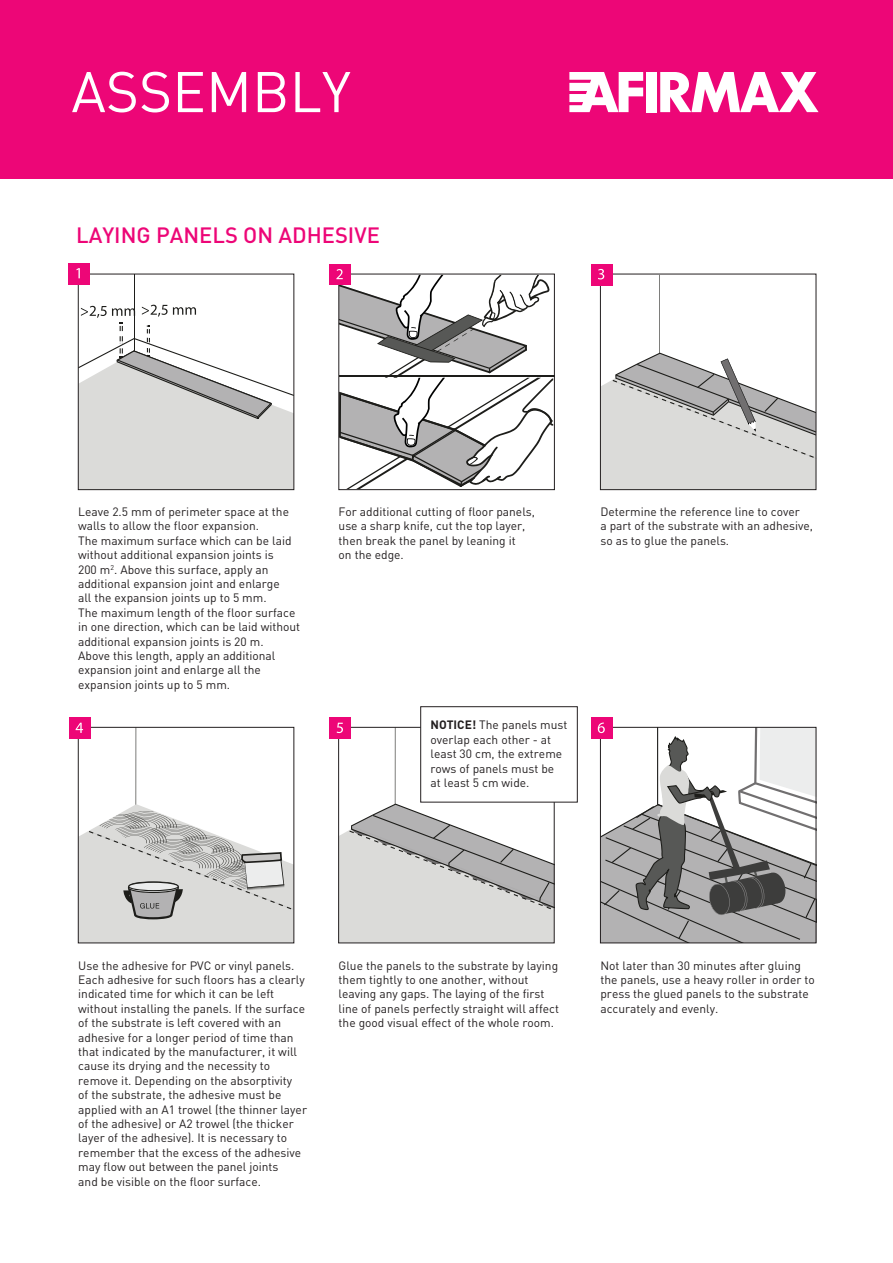
<style>
.page{position:relative;width:893px;height:1263px;background:#fff}
.page>*{position:absolute;margin:0;border:0;box-sizing:border-box;transform-origin:0 0}
.t1{font:56.4px "DIN Pro";color:#fff}
.t2{font:500 21.9px "DIN Pro";color:#ed0677}
.t3{font:12px/14.4px "DIN Pro";color:#231f20}
.s1{font-weight:700}
</style>
<div class="page">
<hr style="left:136px;top:727px;width:1px;height:79px;background:#1d1d1a">
<svg style="left:80px;top:804px;width:212px;height:137px"></svg>
<div style="left:78px;top:727px;width:216px;height:216px;border:1px solid #231f20"></div>
<hr style="left:395px;top:727px;width:1px;height:79px;background:#1d1d1a">
<svg style="left:340px;top:803px;width:213px;height:138px"></svg>
<div style="left:338px;top:727px;width:217px;height:216px;border:1px solid #231f20"></div>
<hr style="left:659px;top:275px;width:1px;height:80px;background:#1d1d1a">
<svg style="left:602px;top:353px;width:212px;height:135px"></svg>
<div style="left:600px;top:274px;width:216px;height:216px;border:1px solid #231f20"></div>
<hr style="left:134px;top:274px;width:1px;height:80px;background:#1d1d1a">
<svg style="left:80px;top:305px;width:212px;height:183px"></svg>
<div style="left:78px;top:274px;width:216px;height:216px;border:1px solid #231f20"></div>
<div style="left:69px;top:263px;width:21px;height:21px;background:#ed0677"></div>
<svg style="left:76px;top:268px;width:4px;height:10px"></svg>
<div style="left:330px;top:264px;width:21px;height:21px;background:#ed0677"></div>
<svg style="left:336px;top:269px;width:217px;height:220px"></svg>
<div style="left:591px;top:264px;width:21px;height:21px;background:#ed0677"></div>
<svg style="left:598px;top:269px;width:6px;height:10px"></svg>
<div style="left:69px;top:718px;width:21px;height:21px;background:#ed0677"></div>
<svg style="left:76px;top:723px;width:7px;height:10px"></svg>
<div style="left:330px;top:718px;width:21px;height:21px;background:#ed0677"></div>
<svg style="left:337px;top:723px;width:6px;height:10px"></svg>
<div style="left:591px;top:718px;width:21px;height:21px;background:#ed0677"></div>
<svg style="left:598px;top:722px;width:218px;height:221px"></svg>
<div style="left:420px;top:706px;width:158px;height:96px;background:#fff;border:1px solid #231f20"></div>
<div style="left:0;top:0;width:893px;height:179px;background:#ed0677"></div>
<div style="left:646px;top:72px;width:10px;height:40px;background:#fff"></div>
<svg style="left:660px;top:72px;width:159px;height:40px"></svg>
<svg style="left:569px;top:72px;width:74px;height:40px"></svg>
<h1 class="t1" style="left:71px;top:47px;width:281px">ASSEMBLY</h1>
<h2 class="t2" style="left:76px;top:220px;width:305px">LAYING PANELS ON ADHESIVE</h2>
<p class="t3" style="left:78px;top:503px;width:224px">Leave 2.5 mm of perimeter space at the walls to allow the floor expansion.<br>The maximum surface which can be laid without additional expansion joints is<br>200 m<sup>2</sup>. Above this surface, apply an additional expansion joint and enlarge<br>all the expansion joints up to 5 mm.<br>The maximum length of the floor surface in one direction, which can be laid without additional expansion joints is 20 m.<br>Above this length, apply an additional expansion joint and enlarge all the expansion joints up to 5 mm.</p>
<p class="t3" style="left:339px;top:503px;width:198px">For additional cutting of floor panels, use a sharp knife, cut the top layer, then break the panel by leaning it<br>on the edge.</p>
<p class="t3" style="left:600px;top:503px;width:214px">Determine the reference line to cover<br>a part of the substrate with an adhesive, so as to glue the panels.</p>
<p class="t3" style="left:431px;top:717px;width:138px"><span class="s1">NOTICE!</span> The panels must overlap each other - at least 30 cm, the extreme rows of panels must be at least 5 cm wide.</p>
<p class="t3" style="left:78px;top:957px;width:230px">Use the adhesive for PVC or vinyl panels.<br>Each adhesive for such floors has a clearly indicated time for which it can be left without installing the panels. If the surface of the substrate is left covered with an adhesive for a longer period of time than that indicated by the manufacturer, it will cause its drying and the necessity to remove it. Depending on the absorptivity<br>of the substrate, the adhesive must be applied with an A1 trowel (the thinner layer of the adhesive) or A2 trowel (the thicker layer of the adhesive). It is necessary to remember that the excess of the adhesive may flow out between the panel joints<br>and be visible on the floor surface.</p>
<p class="t3" style="left:339px;top:957px;width:222px">Glue the panels to the substrate by laying them tightly to one another, without leaving any gaps. The laying of the first line of panels perfectly straight will affect the good visual effect of the whole room.</p>
<p class="t3" style="left:600px;top:957px;width:216px">Not later than 30 minutes after gluing the panels, use a heavy roller in order to press the glued panels to the substrate accurately and evenly.</p>
</div>
